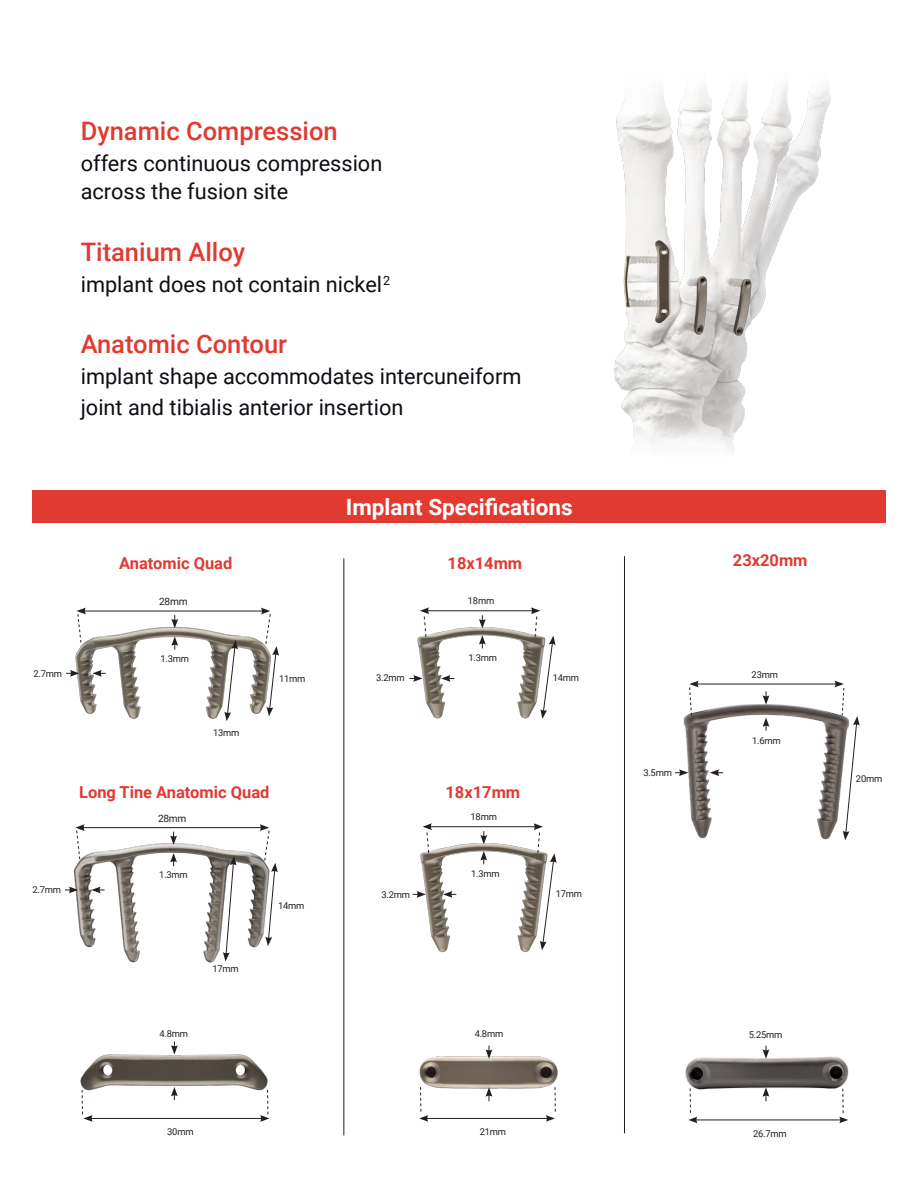
<style>
.page{position:relative;width:918px;height:1188px;background:#fff}
.page>*{position:absolute;margin:0;border:0;box-sizing:border-box;transform-origin:0 0}
.t1{font:500 25.5px "Roboto";color:#e13a30}
.t2{font:700 22.5px "Roboto";color:#fff}
.t3{font:21.75px/27.9px "Roboto";color:#0d0e13}
.t4{font:700 16.5px "Roboto";color:#e13a30}
.Steps_sub{font:10.05px "Roboto";letter-spacing:-.025em;color:#231f20}
.Steps_sub-2{font:9.45px "Roboto";letter-spacing:-.025em;color:#231f20}
</style>
<div class="page">
<img style="left:613px;top:85px;width:218px;height:364px">
<div style="left:32px;top:491px;width:854px;height:32px;background:#e13a30"></div>
<img style="left:75px;top:626px;width:186px;height:93px">
<hr style="left:83px;top:611px;width:180px;height:1px;background:#231f20">
<svg style="left:92px;top:670px;width:14px;height:7px"></svg>
<svg style="left:66px;top:670px;width:13px;height:7px"></svg>
<svg style="left:224px;top:640px;width:14px;height:81px"></svg>
<svg style="left:261px;top:608px;width:18px;height:108px"></svg>
<svg style="left:77px;top:608px;width:9px;height:35px"></svg>
<svg style="left:171px;top:636px;width:7px;height:14px"></svg>
<svg style="left:171px;top:615px;width:7px;height:13px"></svg>
<img style="left:69px;top:828px;width:191px;height:135px">
<hr style="left:82px;top:827px;width:180px;height:1px;background:#231f20">
<svg style="left:91px;top:887px;width:14px;height:6px"></svg>
<svg style="left:65px;top:887px;width:13px;height:6px"></svg>
<svg style="left:223px;top:856px;width:14px;height:106px"></svg>
<svg style="left:260px;top:824px;width:18px;height:122px"></svg>
<svg style="left:75px;top:824px;width:10px;height:36px"></svg>
<svg style="left:170px;top:853px;width:7px;height:13px"></svg>
<svg style="left:170px;top:832px;width:7px;height:13px"></svg>
<img style="left:417px;top:627px;width:114px;height:92px">
<hr style="left:427px;top:610px;width:106px;height:1px;background:#231f20">
<svg style="left:441px;top:675px;width:13px;height:7px"></svg>
<svg style="left:409px;top:675px;width:14px;height:7px"></svg>
<svg style="left:420px;top:607px;width:9px;height:31px"></svg>
<svg style="left:531px;top:607px;width:25px;height:112px"></svg>
<svg style="left:479px;top:635px;width:7px;height:13px"></svg>
<svg style="left:479px;top:615px;width:7px;height:13px"></svg>
<img style="left:683px;top:680px;width:153px;height:160px">
<hr style="left:696px;top:684px;width:141px;height:1px;background:#231f20">
<svg style="left:710px;top:769px;width:13px;height:7px"></svg>
<svg style="left:675px;top:769px;width:13px;height:7px"></svg>
<svg style="left:689px;top:681px;width:10px;height:35px"></svg>
<svg style="left:835px;top:681px;width:25px;height:159px"></svg>
<svg style="left:763px;top:717px;width:6px;height:14px"></svg>
<svg style="left:763px;top:691px;width:6px;height:14px"></svg>
<img style="left:412px;top:843px;width:131px;height:110px">
<hr style="left:430px;top:826px;width:106px;height:1px;background:#231f20">
<svg style="left:443px;top:891px;width:13px;height:7px"></svg>
<svg style="left:413px;top:891px;width:13px;height:7px"></svg>
<svg style="left:423px;top:823px;width:9px;height:31px"></svg>
<svg style="left:534px;top:823px;width:23px;height:127px"></svg>
<svg style="left:480px;top:851px;width:7px;height:13px"></svg>
<svg style="left:480px;top:831px;width:7px;height:13px"></svg>
<img style="left:80px;top:1054px;width:188px;height:59px">
<hr style="left:90px;top:1118px;width:172px;height:1px;background:#231f20">
<svg style="left:82px;top:1090px;width:11px;height:32px"></svg>
<svg style="left:260px;top:1090px;width:9px;height:32px"></svg>
<svg style="left:171px;top:1087px;width:7px;height:13px"></svg>
<svg style="left:171px;top:1041px;width:7px;height:14px"></svg>
<img style="left:419px;top:1045px;width:139px;height:57px">
<hr style="left:426px;top:1118px;width:122px;height:1px;background:#231f20">
<svg style="left:486px;top:1087px;width:6px;height:14px"></svg>
<svg style="left:486px;top:1046px;width:6px;height:13px"></svg>
<svg style="left:419px;top:1087px;width:9px;height:35px"></svg>
<svg style="left:546px;top:1087px;width:10px;height:35px"></svg>
<img style="left:685px;top:1045px;width:164px;height:57px">
<hr style="left:695px;top:1120px;width:147px;height:1px;background:#231f20">
<svg style="left:763px;top:1087px;width:6px;height:14px"></svg>
<svg style="left:763px;top:1046px;width:6px;height:13px"></svg>
<svg style="left:688px;top:1088px;width:9px;height:35px"></svg>
<svg style="left:839px;top:1089px;width:9px;height:34px"></svg>
<hr style="left:343px;top:558px;width:1px;height:577px;background:#231f20">
<hr style="left:624px;top:556px;width:1px;height:577px;background:#231f20">
<p class="t1" style="left:81px;top:113px;width:259px">Dynamic Compression</p>
<p class="t3" style="left:81px;top:148px;width:303px">offers continuous compression across the fusion site</p>
<p class="t1" style="left:81px;top:234px;width:166px">Titanium Alloy</p>
<p class="t3" style="left:81px;top:270px;width:311px">implant does not contain nickel<sup>2</sup></p>
<p class="t1" style="left:81px;top:326px;width:208px">Anatomic Contour</p>
<p class="t3" style="left:81px;top:360px;width:442px;line-height:31px">implant shape accommodates intercuneiform joint and tibialis anterior insertion</p>
<p class="Steps_sub-2" style="left:34px;top:667px;width:30px">2.7mm</p>
<p class="t4" style="left:119px;top:552px;width:115px">Anatomic Quad</p>
<p class="Steps_sub" style="left:159px;top:594px;width:30px">28mm</p>
<p class="Steps_sub-2" style="left:160px;top:652px;width:30px">1.3mm</p>
<p class="Steps_sub-2" style="left:213px;top:726px;width:28px">13mm</p>
<p class="Steps_sub-2" style="left:279px;top:672px;width:28px">11mm</p>
<p class="t4" style="left:79px;top:781px;width:192px">Long Tine Anatomic Quad</p>
<p class="Steps_sub" style="left:158px;top:811px;width:30px">28mm</p>
<p class="Steps_sub-2" style="left:32px;top:883px;width:30px">2.7mm</p>
<p class="Steps_sub-2" style="left:159px;top:868px;width:30px">1.3mm</p>
<p class="Steps_sub-2" style="left:278px;top:899px;width:28px">14mm</p>
<p class="Steps_sub-2" style="left:212px;top:962px;width:28px">17mm</p>
<p class="Steps_sub-2" style="left:159px;top:1027px;width:30px">4.8mm</p>
<p class="t2" style="left:346px;top:491px;width:228px">Implant Specifications</p>
<p class="t4" style="left:448px;top:551px;width:76px">18x14mm</p>
<p class="t4" style="left:733px;top:549px;width:76px">23x20mm</p>
<p class="Steps_sub-2" style="left:468px;top:594px;width:28px">18mm</p>
<p class="Steps_sub-2" style="left:468px;top:651px;width:30px">1.3mm</p>
<p class="Steps_sub-2" style="left:376px;top:672px;width:30px">3.2mm</p>
<p class="Steps_sub-2" style="left:553px;top:672px;width:28px">14mm</p>
<p class="t4" style="left:446px;top:781px;width:76px">18x17mm</p>
<p class="Steps_sub-2" style="left:471px;top:810px;width:28px">18mm</p>
<p class="Steps_sub-2" style="left:471px;top:867px;width:30px">1.3mm</p>
<p class="Steps_sub-2" style="left:381px;top:888px;width:30px">3.2mm</p>
<p class="Steps_sub-2" style="left:556px;top:887px;width:28px">17mm</p>
<p class="Steps_sub-2" style="left:475px;top:1027px;width:30px">4.8mm</p>
<p class="Steps_sub-2" style="left:643px;top:766px;width:30px">3.5mm</p>
<p class="Steps_sub-2" style="left:752px;top:668px;width:28px">23mm</p>
<p class="Steps_sub-2" style="left:752px;top:734px;width:30px">1.6mm</p>
<p class="Steps_sub-2" style="left:749px;top:1028px;width:35px">5.25mm</p>
<p class="Steps_sub-2" style="left:167px;top:1125px;width:28px">30mm</p>
<p class="Steps_sub-2" style="left:480px;top:1125px;width:28px">21mm</p>
<p class="Steps_sub-2" style="left:753px;top:1127px;width:35px">26.7mm</p>
<p class="Steps_sub-2" style="left:856px;top:772px;width:28px">20mm</p>
</div>
